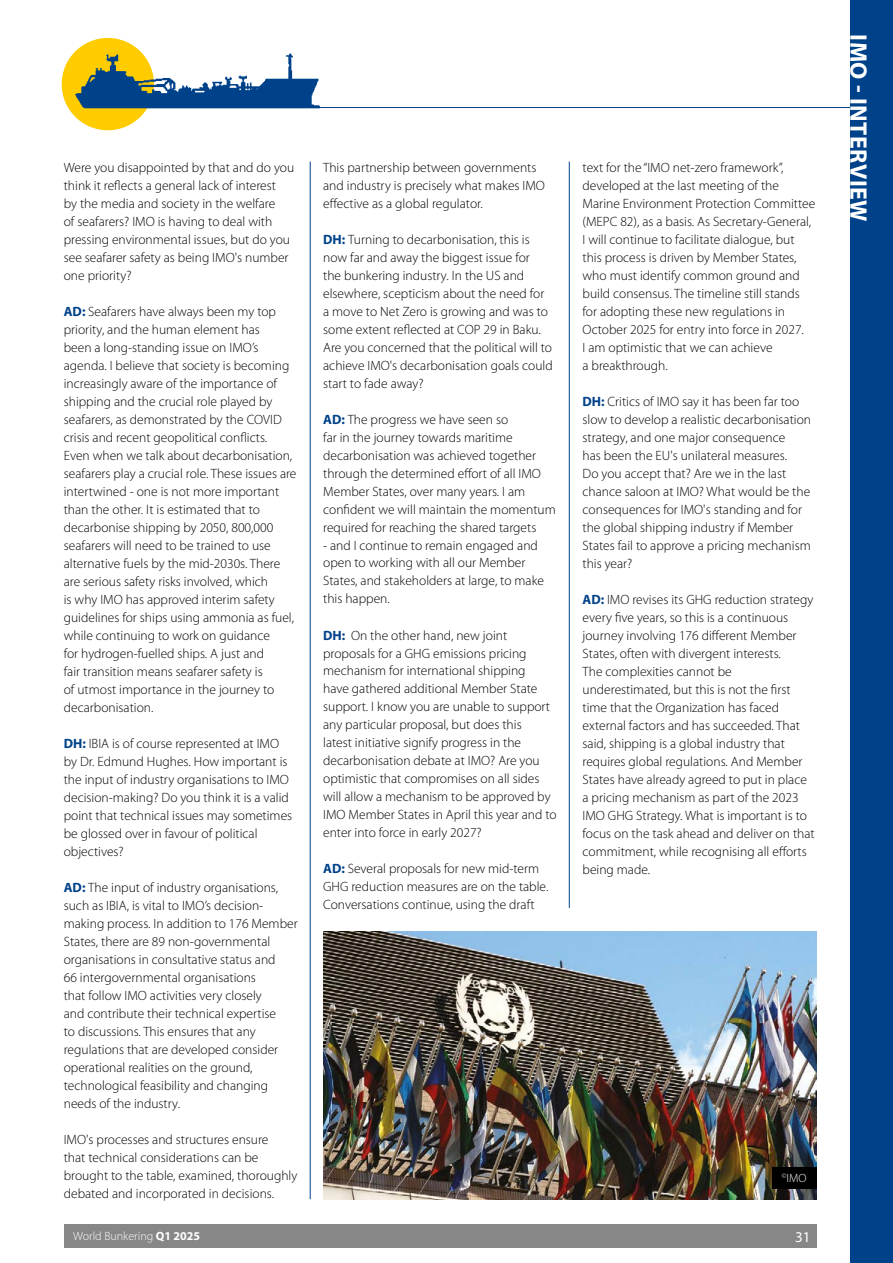
<style>
.page{position:relative;width:893px;height:1263px;background:#fff}
.page>*{position:absolute;margin:0;border:0;box-sizing:border-box;transform-origin:0 0}
.t1{font:700 24px "Myriad Pro";letter-spacing:.02em;color:#fff}
.t2{font:15px "Myriad Pro";color:#fff}
.t3{font:300 13.5px/18px "Myriad Pro";color:#000}
.t4{font:300 12px "Myriad Pro";color:#fff}
.s1{font-weight:700;color:#004289}
.s2{font-weight:700}
</style>
<div class="page">
<div style="left:64px;top:1225px;width:752px;height:23px;background:#878787"></div>
<hr style="left:91px;top:107px;width:787px;height:1px;background:#004289">
<div style="left:62px;top:38px;width:92px;height:92px;background:#fc0;border-radius:50%"></div>
<img style="left:69px;top:38px;width:251px;height:85px">
<hr style="left:310px;top:162px;width:1px;height:1037px;background:#004289">
<hr style="left:569px;top:162px;width:1px;height:746px;background:#004289">
<div style="left:850px;top:0;width:43px;height:1263px;background:#004289"></div>
<img style="left:323px;top:931px;width:493px;height:268px">
<div style="left:772px;top:1167px;width:44px;height:21px;background:#000"></div>
<p class="t3" style="left:64px;top:158px;width:232px">Were you disappointed by that and do you think it reflects a general lack of interest<br>by the media and society in the welfare<br>of seafarers? IMO is having to deal with pressing environmental issues, but do you see seafarer safety as being IMO's number one priority?</p>
<p class="t3" style="left:64px;top:302px;width:234px"><span class="s1">AD:</span> Seafarers have always been my top priority, and the human element has<br>been a long-standing issue on IMO’s agenda. I believe that society is becoming increasingly aware of the importance of shipping and the crucial role played by seafarers, as demonstrated by the COVID crisis and recent geopolitical conflicts.<br>Even when we talk about decarbonisation, seafarers play a crucial role. These issues are intertwined - one is not more important than the other. It is estimated that to decarbonise shipping by 2050, 800,000 seafarers will need to be trained to use alternative fuels by the mid-2030s. There are serious safety risks involved, which<br>is why IMO has approved interim safety guidelines for ships using ammonia as fuel, while continuing to work on guidance<br>for hydrogen-fuelled ships. A just and<br>fair transition means seafarer safety is<br>of utmost importance in the journey to decarbonisation.</p>
<p class="t3" style="left:64px;top:734px;width:230px"><span class="s1">DH:</span> IBIA is of course represented at IMO by Dr. Edmund Hughes. How important is the input of industry organisations to IMO decision-making? Do you think it is a valid point that technical issues may sometimes be glossed over in favour of political objectives?</p>
<p class="t3" style="left:64px;top:878px;width:235px"><span class="s1">AD:</span> The input of industry organisations, such as IBIA, is vital to IMO’s decision&shy;making process. In addition to 176 Member States, there are 89 non-governmental organisations in consultative status and<br>66 intergovernmental organisations<br>that follow IMO activities very closely<br>and contribute their technical expertise<br>to discussions. This ensures that any regulations that are developed consider operational realities on the ground, technological feasibility and changing needs of the industry.</p>
<p class="t3" style="left:64px;top:1130px;width:235px">IMO's processes and structures ensure<br>that technical considerations can be brought to the table, examined, thoroughly debated and incorporated in decisions.</p>
<p class="t3" style="left:323px;top:158px;width:223px">This partnership between governments and industry is precisely what makes IMO effective as a global regulator.</p>
<p class="t3" style="left:323px;top:230px;width:231px"><span class="s1">DH:</span> Turning to decarbonisation, this is now far and away the biggest issue for<br>the bunkering industry. In the US and elsewhere, scepticism about the need for a move to Net Zero is growing and was to some extent reflected at COP 29 in Baku.<br>Are you concerned that the political will to achieve IMO's decarbonisation goals could start to fade away?</p>
<p class="t3" style="left:323px;top:410px;width:234px"><span class="s1">AD:</span> The progress we have seen so<br>far in the journey towards maritime decarbonisation was achieved together through the determined effort of all IMO Member States, over many years. I am confident we will maintain the momentum required for reaching the shared targets</p>
<p class="t3" style="left:323px;top:536px;width:222px">- and I continue to remain engaged and open to working with all our Member<br>States, and stakeholders at large, to make this happen.</p>
<p class="t3" style="left:323px;top:626px;width:235px"><span class="s1">DH:</span> On the other hand, new joint proposals for a GHG emissions pricing mechanism for international shipping<br>have gathered additional Member State support. I know you are unable to support any particular proposal, but does this<br>latest initiative signify progress in the decarbonisation debate at IMO? Are you optimistic that compromises on all sides will allow a mechanism to be approved by IMO Member States in April this year and to enter into force in early 2027?</p>
<p class="t3" style="left:323px;top:860px;width:227px"><span class="s1">AD:</span> Several proposals for new mid-term<br>GHG reduction measures are on the table.<br>Conversations continue, using the draft</p>
<p class="t3" style="left:583px;top:158px;width:234px">text for the “IMO net-zero framework”, developed at the last meeting of the Marine Environment Protection Committee (MEPC 82), as a basis. As Secretary-General, I will continue to facilitate dialogue, but this process is driven by Member States, who must identify common ground and build consensus. The timeline still stands for adopting these new regulations in October 2025 for entry into force in 2027.<br>I am optimistic that we can achieve<br>a breakthrough.</p>
<p class="t3" style="left:583px;top:392px;width:230px"><span class="s1">DH:</span> Critics of IMO say it has been far too slow to develop a realistic decarbonisation strategy, and one major consequence<br>has been the EU's unilateral measures.<br>Do you accept that? Are we in the last chance saloon at IMO? What would be the consequences for IMO's standing and for the global shipping industry if Member States fail to approve a pricing mechanism this year?</p>
<p class="t3" style="left:583px;top:590px;width:234px"><span class="s1">AD:</span> IMO revises its GHG reduction strategy every five years, so this is a continuous journey involving 176 different Member States, often with divergent interests.<br>The complexities cannot be underestimated, but this is not the first time that the Organization has faced external factors and has succeeded. That said, shipping is a global industry that requires global regulations. And Member States have already agreed to put in place a pricing mechanism as part of the 2023<br>IMO GHG Strategy. What is important is to focus on the task ahead and deliver on that commitment, while recognising all efforts being made.</p>
<p class="t4" style="left:782px;top:1171px;width:26px"><sup>©</sup>IMO</p>
<p class="t4" style="left:73px;top:1229px;width:128px">World Bunkering <span class="s2">Q1 2025</span></p>
<p class="t2" style="left:795px;top:1227px;width:17px">31</p>
<h1 class="t1" style="left:874px;top:34px;width:189px;rotate:90deg">IMO - INTERVIEW</h1>
</div>
